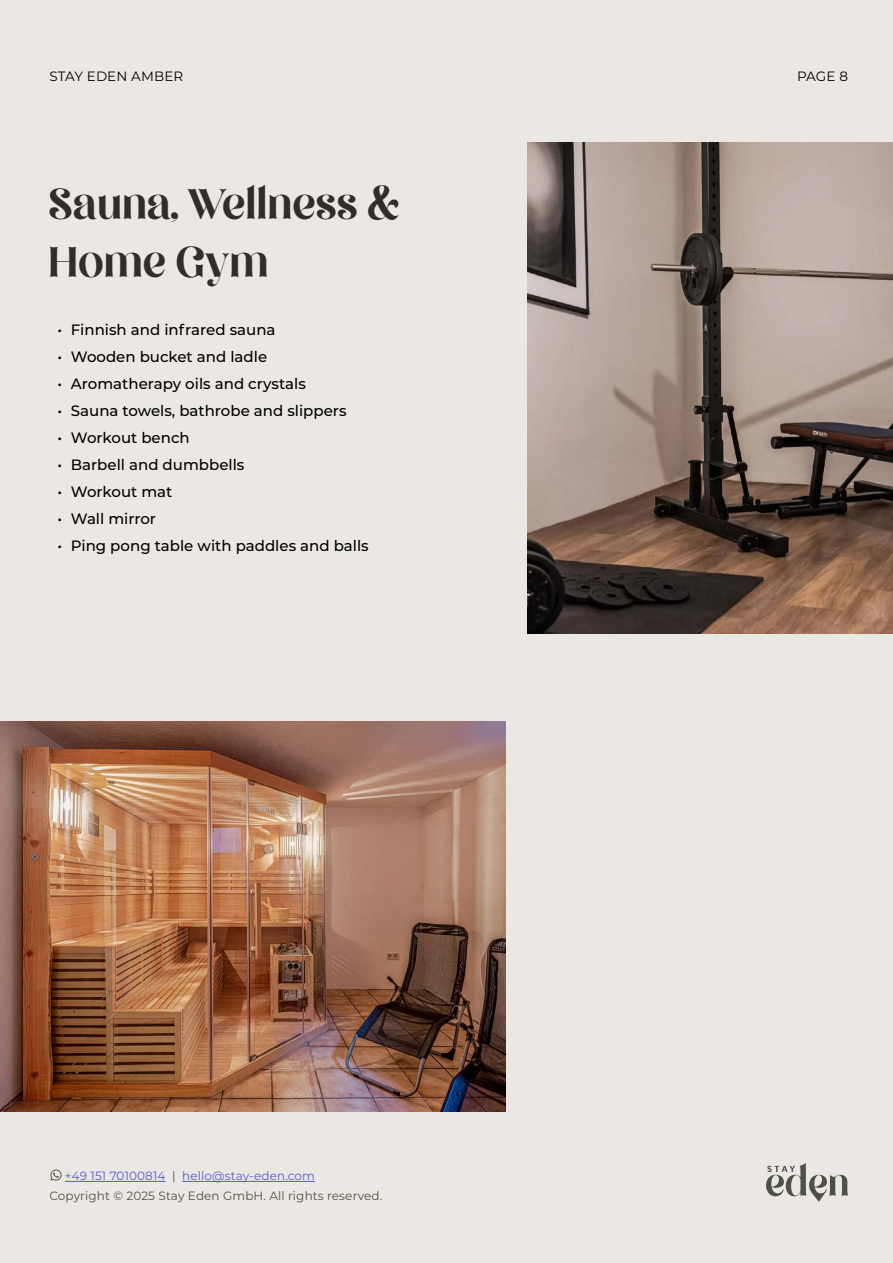
<style>
.page{position:relative;width:893px;height:1263px;background:#ebe8e3}
.page>*{position:absolute;margin:0;border:0;box-sizing:border-box;transform-origin:0 0}
.t1{font:48px/57.6px "Million Dreams";color:#322c2c}
.t2{font:500 15px "Montserrat";color:#000}
.t3{font:13.5px "Montserrat";letter-spacing:.01em;color:#000}
.t4{font:12px "Montserrat";letter-spacing:.01em;color:#505147}
.t5{font:12px "Montserrat";letter-spacing:.01em;color:#4f5cd6}
.s1{color:#505147}
</style>
<div class="page">
<svg style="left:766px;top:1163px;width:82px;height:39px"></svg>
<hr style="left:65px;top:1181px;width:101px;height:1px;background:#4f5cd6">
<hr style="left:182px;top:1181px;width:133px;height:1px;background:#4f5cd6">
<svg style="left:50px;top:1169px;width:12px;height:12px"></svg>
<img style="left:0;top:722px;width:505px;height:390px">
<img style="left:527px;top:143px;width:366px;height:490px">
<p class="t3" style="left:50px;top:67px;width:135px">STAY EDEN AMBER</p>
<p class="t3" style="left:797px;top:67px;width:52px">PAGE 8</p>
<h1 class="t1" style="left:48px;top:174px;width:353px">Sauna, Wellness &amp;<br>Home Gym</h1>
<p class="t2" style="left:57px;top:319px;width:220px">• Finnish and infrared sauna</p>
<p class="t2" style="left:57px;top:346px;width:211px">• Wooden bucket and ladle</p>
<p class="t2" style="left:57px;top:373px;width:250px">• Aromatherapy oils and crystals</p>
<p class="t2" style="left:57px;top:400px;width:291px">• Sauna towels, bathrobe and slippers</p>
<p class="t2" style="left:57px;top:427px;width:134px">• Workout bench</p>
<p class="t2" style="left:57px;top:454px;width:188px">• Barbell and dumbbells</p>
<p class="t2" style="left:57px;top:481px;width:117px">• Workout mat</p>
<p class="t2" style="left:57px;top:508px;width:100px">• Wall mirror</p>
<p class="t2" style="left:57px;top:535px;width:313px">• Ping pong table with paddles and balls</p>
<p class="t5" style="left:65px;top:1168px;width:252px">+49 151 70100814 <span class="s1">|</span> hello@stay-eden.com</p>
<p class="t4" style="left:50px;top:1188px;width:334px">Copyright © 2025 Stay Eden GmbH. All rights reserved.</p>
</div>
